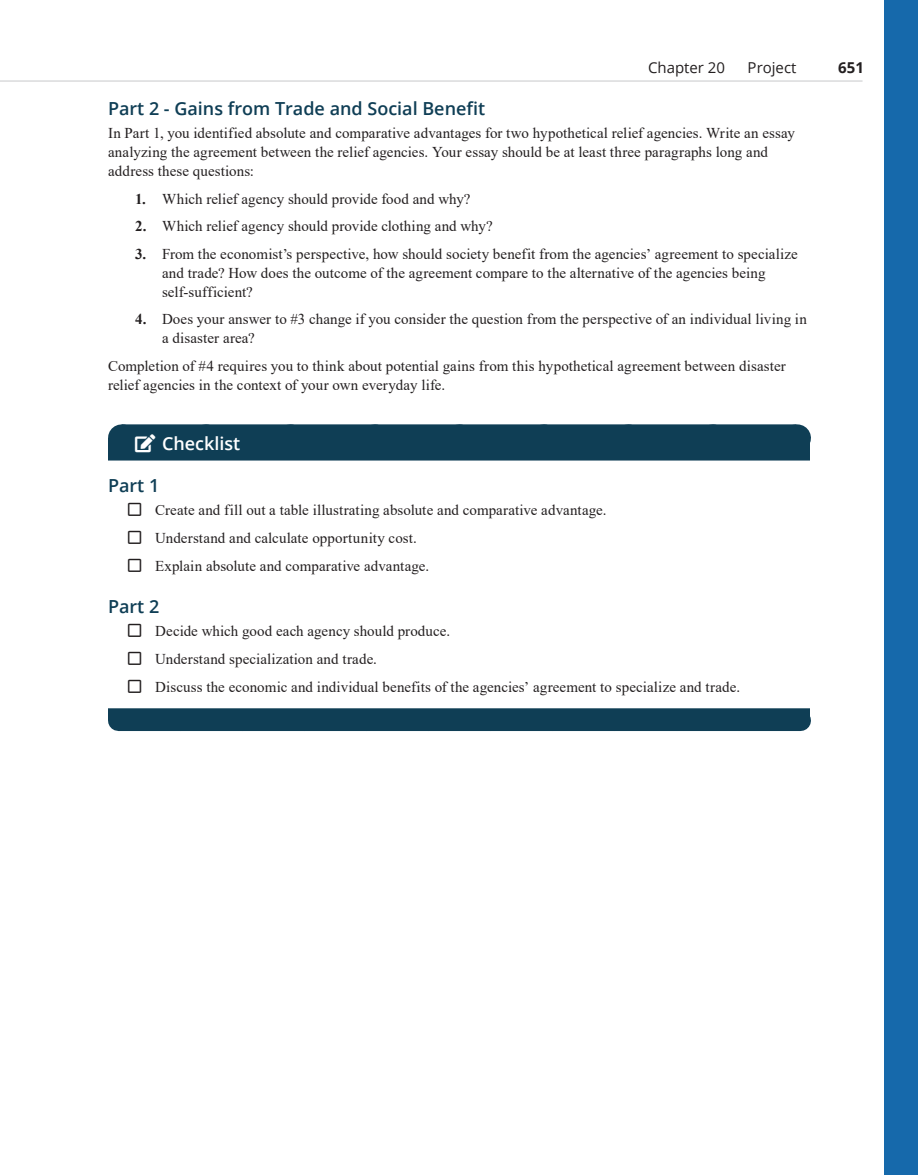
<style>
.page{position:relative;width:918px;height:1175px;background:#fff}
.page>*{position:absolute;margin:0;border:0;box-sizing:border-box;transform-origin:0 0}
.h3_-_Heading_Level_3{font:600 18px "Open Sans";color:#0f3e55}
.t1{font:600 18px "Open Sans";color:#fff}
.p_-_Body_Text{font:15px/18.8px "Times New Roman";letter-spacing:.005em;color:#231f20}
.t2{font:15px "Open Sans";color:#231f20}
.t3{font:700 15px "Open Sans";color:#231f20}
.s1{font-weight:700}
</style>
<div class="page">
<div style="left:884px;top:0;width:34px;height:1174px;background:#1669ab"></div>
<div style="left:122px;top:424px;width:674px;height:27px;background:#0f3e55"></div>
<svg style="left:206px;top:424px;width:548px;height:1px"></svg>
<svg style="left:796px;top:424px;width:1px;height:14px"></svg>
<div style="left:108px;top:438px;width:702px;height:22px;background:#0f3e55"></div>
<div style="left:108px;top:708px;width:702px;height:12px;background:#0f3e55"></div>
<div style="left:118px;top:710px;width:682px;height:21px;background:#0f3e55"></div>
<hr style="left:0;top:81px;width:863px;height:1px;background:#c7c8ca">
<p class="t2" style="left:648px;top:58px;width:79px">Chapter 20</p>
<p class="t2" style="left:748px;top:58px;width:50px">Project</p>
<p class="t3" style="left:838px;top:57px;width:27px">651</p>
<h3 class="h3_-_Heading_Level_3" style="left:108px;top:96px;width:379px">Part 2 - Gains from Trade and Social Benefit</h3>
<p class="p_-_Body_Text" style="left:108px;top:123px;width:689px">In Part 1, you identified absolute and comparative advantages for two hypothetical relief agencies. Write an essay analyzing the agreement between the relief agencies. Your essay should be at least three paragraphs long and address these questions:</p>
<p class="p_-_Body_Text" style="left:135px;top:189px;width:337px"><span class="s1">1.</span> Which relief agency should provide food and why?</p>
<p class="p_-_Body_Text" style="left:135px;top:216px;width:359px"><span class="s1">2.</span> Which relief agency should provide clothing and why?</p>
<p class="p_-_Body_Text" style="left:162px;top:244px;width:637px;text-indent:-27px"><span class="s1">3.</span> From the economist’s perspective, how should society benefit from the agencies’ agreement to specialize and trade? How does the outcome of the agreement compare to the alternative of the agencies being self-sufficient?</p>
<p class="p_-_Body_Text" style="left:162px;top:309px;width:646px;text-indent:-27px"><span class="s1">4.</span> Does your answer to #3 change if you consider the question from the perspective of an individual living in a disaster area?</p>
<p class="p_-_Body_Text" style="left:108px;top:356px;width:679px">Completion of #4 requires you to think about potential gains from this hypothetical agreement between disaster relief agencies in the context of your own everyday life.</p>
<p class="t1" style="left:162px;top:431px;width:80px">Checklist</p>
<h3 class="h3_-_Heading_Level_3" style="left:108px;top:473px;width:53px">Part 1</h3>
<p class="p_-_Body_Text" style="left:155px;top:500px;width:453px">Create and fill out a table illustrating absolute and comparative advantage.</p>
<p class="p_-_Body_Text" style="left:155px;top:528px;width:263px">Understand and calculate opportunity cost.</p>
<p class="p_-_Body_Text" style="left:155px;top:556px;width:276px">Explain absolute and comparative advantage.</p>
<h3 class="h3_-_Heading_Level_3" style="left:108px;top:594px;width:53px">Part 2</h3>
<p class="p_-_Body_Text" style="left:155px;top:621px;width:296px">Decide which good each agency should produce.</p>
<p class="p_-_Body_Text" style="left:155px;top:649px;width:223px">Understand specialization and trade.</p>
<p class="p_-_Body_Text" style="left:155px;top:677px;width:586px">Discuss the economic and individual benefits of the agencies’ agreement to specialize and trade.</p>
</div>
